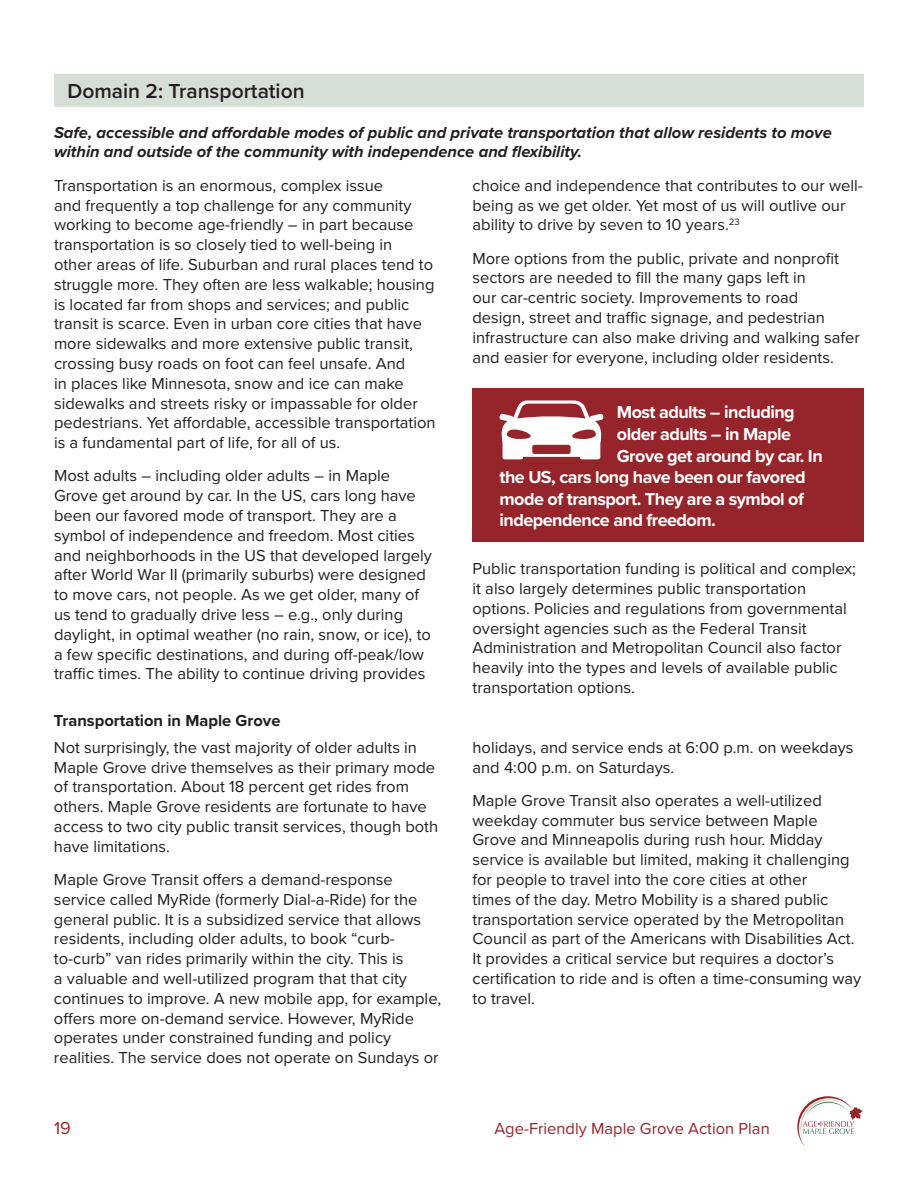
<style>
.page{position:relative;width:918px;height:1188px;background:#fff}
.page>*{position:absolute;margin:0;border:0;box-sizing:border-box;transform-origin:0 0}
.t1{font:600 21px "Proxima Nova";color:#231f20}
.t2{font:700 18px "Proxima Nova";letter-spacing:-.03em;color:#fff}
.t3{font:18px "Proxima Nova";color:#96252b}
.t4{font:16.5px/19.8px "Proxima Nova";color:#231f20}
.t5{font:italic 700 16.5px/19.8px "Proxima Nova";color:#231f20}
.t6{font:16.5px "Proxima Nova";color:#96252b}
.t7{font:700 16.5px "Proxima Nova";color:#231f20}
</style>
<div class="page">
<svg style="left:797px;top:1096px;width:66px;height:51px"></svg>
<div style="left:54px;top:74px;width:810px;height:33px;background:#d6ded7"></div>
<div style="left:472px;top:388px;width:392px;height:154px;background:#96252b"></div>
<svg style="left:499px;top:400px;width:105px;height:59px"></svg>
<p class="t1" style="left:68px;top:75px;width:239px">Domain 2: Transportation</p>
<p class="t5" style="left:54px;top:122px;width:779px">Safe, accessible and affordable modes of public and private transportation that allow residents to move within and outside of the community with independence and flexibility.</p>
<p class="t4" style="left:54px;top:176px;width:383px">Transportation is an enormous, complex issue<br>and frequently a top challenge for any community working to become age-friendly – in part because transportation is so closely tied to well-being in<br>other areas of life. Suburban and rural places tend to struggle more. They often are less walkable; housing is located far from shops and services; and public transit is scarce. Even in urban core cities that have more sidewalks and more extensive public transit, crossing busy roads on foot can feel unsafe. And<br>in places like Minnesota, snow and ice can make sidewalks and streets risky or impassable for older pedestrians. Yet affordable, accessible transportation is a fundamental part of life, for all of us.</p>
<p class="t4" style="left:54px;top:466px;width:379px">Most adults – including older adults – in Maple Grove get around by car. In the US, cars long have been our favored mode of transport. They are a symbol of independence and freedom. Most cities and neighborhoods in the US that developed largely after World War II (primarily suburbs) were designed to move cars, not people. As we get older, many of us tend to gradually drive less – e.g., only during daylight, in optimal weather (no rain, snow, or ice), to a few specific destinations, and during off-peak/low traffic times. The ability to continue driving provides</p>
<p class="t4" style="left:473px;top:176px;width:392px">choice and independence that contributes to our well&shy;being as we get older. Yet most of us will outlive our ability to drive by seven to 10 years.<sup>23</sup></p>
<p class="t4" style="left:473px;top:249px;width:389px">More options from the public, private and nonprofit sectors are needed to fill the many gaps left in<br>our car-centric society. Improvements to road<br>design, street and traffic signage, and pedestrian infrastructure can also make driving and walking safer and easier for everyone, including older residents.</p>
<p class="t2" style="left:617px;top:399px;width:179px">Most adults – including</p>
<p class="t2" style="left:617px;top:420px;width:176px">older adults – in Maple</p>
<p class="t2" style="left:617px;top:442px;width:207px">Grove get around by car. In</p>
<p class="t2" style="left:500px;top:464px;width:308px">the US, cars long have been our favored</p>
<p class="t2" style="left:500px;top:485px;width:306px">mode of transport. They are a symbol of</p>
<p class="t2" style="left:500px;top:507px;width:218px">independence and freedom.</p>
<p class="t4" style="left:473px;top:559px;width:385px">Public transportation funding is political and complex; it also largely determines public transportation options. Policies and regulations from governmental oversight agencies such as the Federal Transit Administration and Metropolitan Council also factor heavily into the types and levels of available public transportation options.</p>
<p class="t7" style="left:54px;top:708px;width:228px">Transportation in Maple Grove</p>
<p class="t4" style="left:54px;top:738px;width:386px">Not surprisingly, the vast majority of older adults in Maple Grove drive themselves as their primary mode of transportation. About 18 percent get rides from others. Maple Grove residents are fortunate to have access to two city public transit services, though both have limitations.</p>
<p class="t4" style="left:54px;top:870px;width:389px">Maple Grove Transit offers a demand-response service called MyRide (formerly Dial-a-Ride) for the general public. It is a subsidized service that allows residents, including older adults, to book “curb&shy;to-curb” van rides primarily within the city. This is<br>a valuable and well-utilized program that that city continues to improve. A new mobile app, for example, offers more on-demand service. However, MyRide operates under constrained funding and policy realities. The service does not operate on Sundays or</p>
<p class="t4" style="left:473px;top:738px;width:383px">holidays, and service ends at 6:00 p.m. on weekdays and 4:00 p.m. on Saturdays.</p>
<p class="t4" style="left:473px;top:791px;width:390px">Maple Grove Transit also operates a well-utilized weekday commuter bus service between Maple Grove and Minneapolis during rush hour. Midday service is available but limited, making it challenging for people to travel into the core cities at other<br>times of the day. Metro Mobility is a shared public transportation service operated by the Metropolitan Council as part of the Americans with Disabilities Act.<br>It provides a critical service but requires a doctor’s certification to ride and is often a time-consuming way to travel.</p>
<p class="t3" style="left:54px;top:1117px;width:18px">19</p>
<p class="t6" style="left:494px;top:1119px;width:277px">Age-Friendly Maple Grove Action Plan</p>
</div>
